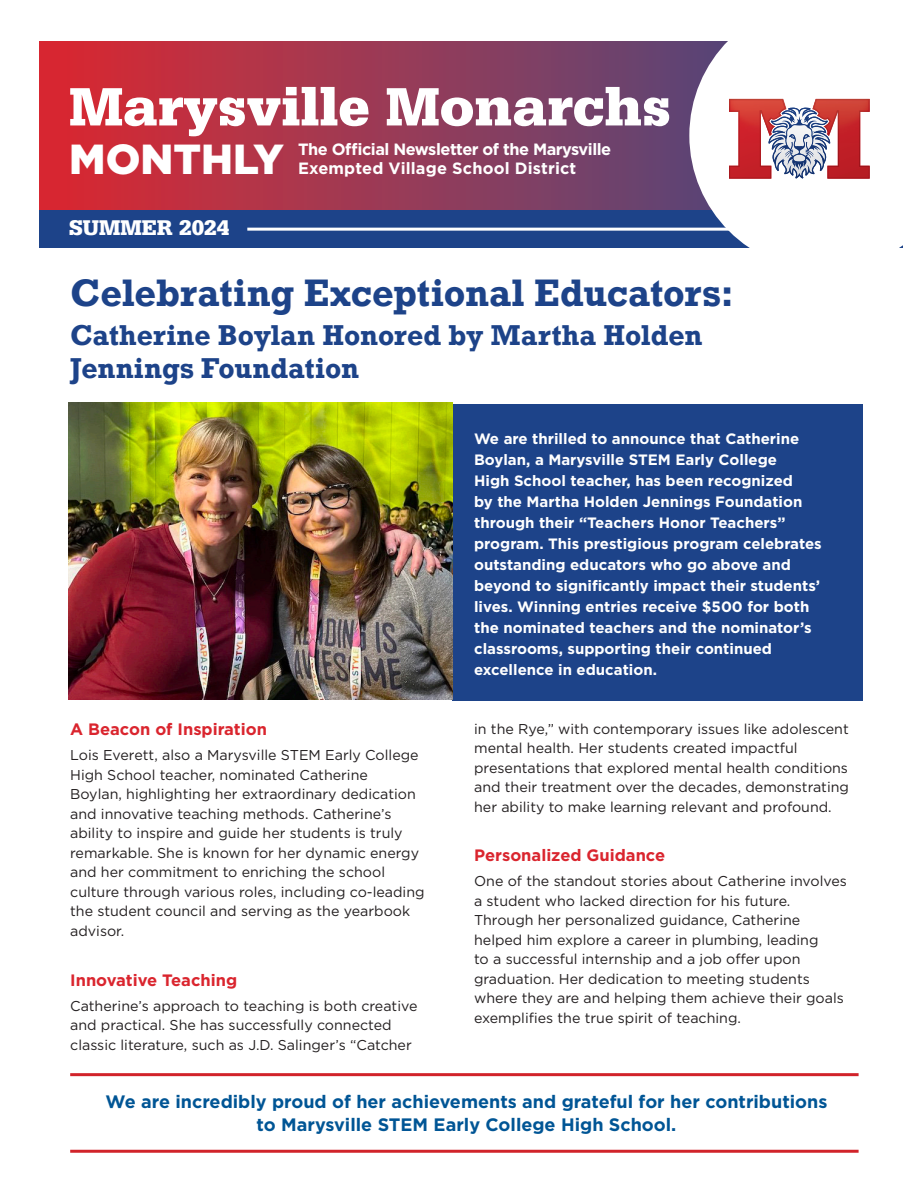
<style>
.page{position:relative;width:918px;height:1188px;background:#fff}
.page>*{position:absolute;margin:0;border:0;box-sizing:border-box;transform-origin:0 0}
.t1{font:900 57px "Serifa Std";color:#fff}
.t2{font:900 42px "Gotham";color:#fff}
.t3{font:700 36px "Rockwell";color:#1d4389}
.t4{font:700 27px/32.4px "Rockwell";color:#1d4389}
.t5{font:900 22.5px "Serifa Std";color:#fff}
.t6{font:700 18px/22.5px "Gotham";color:#005595;text-align:center}
.t7{font:700 16.5px "Gotham";color:#da252e}
.t8{font:700 16.35px/19.5px "Gotham";letter-spacing:-.03em;color:#fff}
.t9{font:700 15px/21px "Gotham";color:#fff}
.t10{font:14.25px/19.5px "Gotham";color:#231f20}
</style>
<div class="page">
<div style="left:452px;top:404px;width:411px;height:296px;background:#1d4389"></div>
<svg style="left:39px;top:41px;width:650px;height:169px;background:#9e3752"></svg>
<div style="left:39px;top:210px;width:864px;height:38px;background:#1d4389"></div>
<svg style="left:689px;top:41px;width:214px;height:207px"></svg>
<svg style="left:729px;top:99px;width:141px;height:80px"></svg>
<img style="left:812px;top:99px;width:58px;height:44px">
<img style="left:729px;top:99px;width:57px;height:44px">
<hr style="left:247px;top:228px;width:671px;height:3px;background:#fff">
<img style="left:68px;top:402px;width:384px;height:298px">
<hr style="left:70px;top:1073px;width:789px;height:3px;background:#d1232a">
<hr style="left:70px;top:1150px;width:789px;height:3px;background:#d1232a">
<p class="t1" style="left:69px;top:73px;width:603px">Marysville Monarchs</p>
<p class="t2" style="left:69px;top:130px;width:216px">MONTHLY</p>
<p class="t8" style="left:298px;top:139px;width:315px">The Official Newsletter of the Marysville<br>Exempted Village School District</p>
<p class="t5" style="left:69px;top:215px;width:162px">SUMMER 2024</p>
<p class="t3" style="left:70px;top:270px;width:665px">Celebrating Exceptional Educators:</p>
<p class="t4" style="left:70px;top:319px;width:634px">Catherine Boylan Honored by Martha Holden<br>Jennings Foundation</p>
<p class="t7" style="left:70px;top:719px;width:198px">A Beacon of Inspiration</p>
<p class="t10" style="left:70px;top:745px;width:356px">Lois Everett, also a Marysville STEM Early College High School teacher, nominated Catherine<br>Boylan, highlighting her extraordinary dedication and innovative teaching methods. Catherine’s ability to inspire and guide her students is truly remarkable. She is known for her dynamic energy and her commitment to enriching the school culture through various roles, including co-leading the student council and serving as the yearbook advisor.</p>
<p class="t7" style="left:70px;top:969px;width:168px">Innovative Teaching</p>
<p class="t10" style="left:70px;top:995px;width:349px">Catherine’s approach to teaching is both creative and practical. She has successfully connected classic literature, such as J.D. Salinger’s “Catcher</p>
<p class="t9" style="left:474px;top:428px;width:349px">We are thrilled to announce that Catherine Boylan, a Marysville STEM Early College<br>High School teacher, has been recognized<br>by the Martha Holden Jennings Foundation through their “Teachers Honor Teachers” program. This prestigious program celebrates outstanding educators who go above and beyond to significantly impact their students’ lives. Winning entries receive $500 for both the nominated teachers and the nominator’s classrooms, supporting their continued excellence in education.</p>
<p class="t10" style="left:474px;top:719px;width:376px">in the Rye,” with contemporary issues like adolescent mental health. Her students created impactful presentations that explored mental health conditions and their treatment over the decades, demonstrating her ability to make learning relevant and profound.</p>
<p class="t7" style="left:474px;top:845px;width:193px">Personalized Guidance</p>
<p class="t10" style="left:474px;top:871px;width:374px">One of the standout stories about Catherine involves a student who lacked direction for his future.<br>Through her personalized guidance, Catherine helped him explore a career in plumbing, leading<br>to a successful internship and a job offer upon graduation. Her dedication to meeting students where they are and helping them achieve their goals exemplifies the true spirit of teaching.</p>
<p class="t6" style="left:106px;top:1091px;width:723px">We are incredibly proud of her achievements and grateful for her contributions to Marysville STEM Early College High School.</p>
</div>
